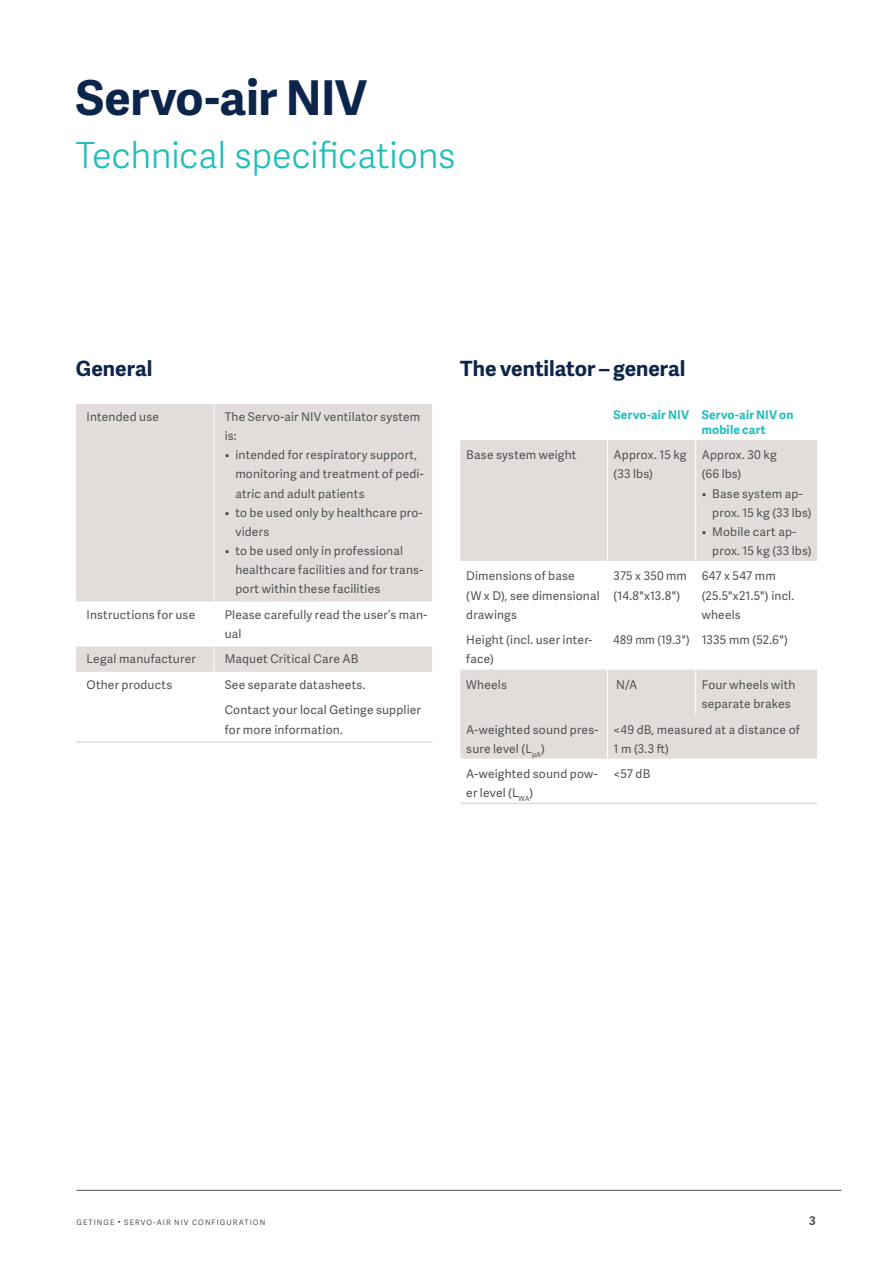
<style>
.page{position:relative;width:893px;height:1263px;background:#fff}
.page>*{position:absolute;margin:0;border:0;box-sizing:border-box;transform-origin:0 0}
.Heading_32p_Getinge{font:700 48px "Adelle Sans";letter-spacing:-.005em;color:#0c254b}
.Sub-heading_Adelle_S{font:300 36px "Adelle Sans";letter-spacing:-.01em;color:#21bdbd}
.Subheading_14p_Getin{font:700 21px "Adelle Sans";color:#0c254b}
.Body_text_Granite_0e{font:12px/19.2px "Adelle Sans";letter-spacing:.015em;color:#505353}
.Body_text_Granite{font:12px/19.2px "Adelle Sans";letter-spacing:.015em;color:#505353}
.Table_heading_Ocean{font:700 12px/14.9px "Adelle Sans";letter-spacing:.015em;color:#21bdbd}
.Body_text_Granite_0e-2{font:12px "Adelle Sans";letter-spacing:.015em;color:#505353;scale:.94 1}
.t1{font:700 12px "Adelle Sans";color:#505353}
.t2{font:7.5px "Adelle Sans";letter-spacing:.14em;color:#505353}
</style>
<div class="page">
<hr style="left:77px;top:1190px;width:764px;height:1px;background:#505353">
<div style="left:76px;top:404px;width:356px;height:198px;background:#e2ddda"></div>
<div style="left:76px;top:646px;width:356px;height:26px;background:#e2ddda"></div>
<hr style="left:76px;top:741px;width:138px;height:2px;background:#e2ddda">
<hr style="left:214px;top:741px;width:219px;height:2px;background:#e2ddda">
<hr style="left:214px;top:404px;width:1px;height:198px;background:#fff">
<svg style="left:214px;top:646px;width:1px;height:26px"></svg>
<div style="left:460px;top:440px;width:357px;height:319px;background:#e2ddda"></div>
<svg style="left:460px;top:561px;width:357px;height:108px"></svg>
<hr style="left:460px;top:802px;width:148px;height:2px;background:#e2ddda">
<hr style="left:608px;top:802px;width:88px;height:2px;background:#e2ddda">
<hr style="left:696px;top:802px;width:122px;height:2px;background:#e2ddda">
<hr style="left:607px;top:440px;width:1px;height:121px;background:#fff">
<hr style="left:695px;top:440px;width:1px;height:121px;background:#fff">
<hr style="left:607px;top:561px;width:1px;height:64px;background:#fff">
<hr style="left:695px;top:561px;width:1px;height:64px;background:#fff">
<hr style="left:607px;top:625px;width:1px;height:44px;background:#fff">
<hr style="left:695px;top:625px;width:1px;height:44px;background:#fff">
<hr style="left:607px;top:669px;width:1px;height:45px;background:#fff">
<hr style="left:695px;top:669px;width:1px;height:45px;background:#fff">
<hr style="left:607px;top:714px;width:1px;height:45px;background:#fff">
<p class="Heading_32p_Getinge" style="left:76px;top:63px;width:293px">Servo-air NIV</p>
<p class="Sub-heading_Adelle_S" style="left:76px;top:130px;width:381px">Technical specifications</p>
<p class="Subheading_14p_Getin" style="left:76px;top:353px;width:78px">General</p>
<p class="Body_text_Granite" style="left:87px;top:407px;width:74px">Intended use</p>
<p class="Body_text_Granite_0e" style="left:225px;top:407px;width:197px">The Servo-air NIV ventilator system is:</p>
<p class="Body_text_Granite_0e" style="left:235px;top:445px;width:190px;text-indent:-11px">• intended for respiratory support, monitoring and treatment of pedi&shy;atric and adult patients</p>
<p class="Body_text_Granite_0e" style="left:235px;top:502px;width:189px;text-indent:-11px">• to be used only by healthcare pro&shy;viders</p>
<p class="Body_text_Granite_0e" style="left:235px;top:541px;width:189px;text-indent:-11px">• to be used only in professional healthcare facilities and for trans&shy;port within these facilities</p>
<p class="Body_text_Granite" style="left:87px;top:604px;width:110px">Instructions for use</p>
<p class="Body_text_Granite" style="left:225px;top:604px;width:204px">Please carefully read the user’s man&shy;ual</p>
<p class="Body_text_Granite" style="left:87px;top:649px;width:111px">Legal manufacturer</p>
<p class="Body_text_Granite" style="left:225px;top:649px;width:135px">Maquet Critical Care AB</p>
<p class="Body_text_Granite" style="left:87px;top:675px;width:87px">Other products</p>
<p class="Body_text_Granite" style="left:225px;top:675px;width:142px">See separate datasheets.</p>
<p class="Body_text_Granite_0e" style="left:225px;top:700px;width:198px">Contact your local Getinge supplier for more information.</p>
<p class="Subheading_14p_Getin" style="left:460px;top:353px;width:227px">The ventilator – general</p>
<p class="Table_heading_Ocean" style="left:613px;top:407px;width:77px">Servo-air NIV</p>
<p class="Table_heading_Ocean" style="left:702px;top:407px;width:93px">Servo-air NIV on mobile cart</p>
<p class="Body_text_Granite_0e" style="left:466px;top:445px;width:112px">Base system weight</p>
<p class="Body_text_Granite_0e" style="left:613px;top:445px;width:75px">Approx. 15 kg (33 lbs)</p>
<p class="Body_text_Granite_0e" style="left:702px;top:445px;width:77px">Approx. 30 kg (66 lbs)</p>
<p class="Body_text_Granite_0e" style="left:712px;top:483px;width:101px;text-indent:-11px">• Base system ap&shy;prox. 15 kg (33 lbs)</p>
<p class="Body_text_Granite_0e" style="left:712px;top:521px;width:101px;text-indent:-11px">• Mobile cart ap&shy;prox. 15 kg (33 lbs)</p>
<p class="Body_text_Granite_0e" style="left:466px;top:566px;width:135px">Dimensions of base<br>(W x D), see dimensional drawings</p>
<p class="Body_text_Granite_0e" style="left:613px;top:566px;width:75px">375 x 350 mm (14.8"x13.8")</p>
<p class="Body_text_Granite_0e" style="left:702px;top:566px;width:94px">647 x 547 mm (25.5"x21.5") incl. wheels</p>
<p class="Body_text_Granite_0e" style="left:466px;top:630px;width:127px">Height (incl. user inter&shy;face)</p>
<p class="Body_text_Granite_0e-2" style="left:613px;top:631px;width:83px">489 mm (19.3")</p>
<p class="Body_text_Granite_0e" style="left:702px;top:630px;width:88px">1335 mm (52.6")</p>
<p class="Body_text_Granite_0e" style="left:466px;top:675px;width:42px">Wheels</p>
<p class="Body_text_Granite_0e" style="left:616px;top:675px;width:23px">N/A</p>
<p class="Body_text_Granite_0e" style="left:702px;top:675px;width:95px">Four wheels with separate brakes</p>
<p class="Body_text_Granite_0e" style="left:466px;top:719px;width:134px">A-weighted sound pres&shy;sure level (L<sub>pA</sub>)</p>
<p class="Body_text_Granite_0e" style="left:613px;top:719px;width:188px">&lt;49 dB, measured at a distance of<br>1 m (3.3 ft)</p>
<p class="Body_text_Granite_0e" style="left:466px;top:764px;width:133px">A-weighted sound pow&shy;er level (L<sub>WA</sub>)</p>
<p class="Body_text_Granite_0e" style="left:613px;top:764px;width:38px">&lt;57 dB</p>
<p class="t2" style="left:77px;top:1217px;width:190px">GETINGE • SERVO-AIR NIV CONFIGURATION</p>
<p class="t1" style="left:809px;top:1211px;width:8px">3</p>
</div>
